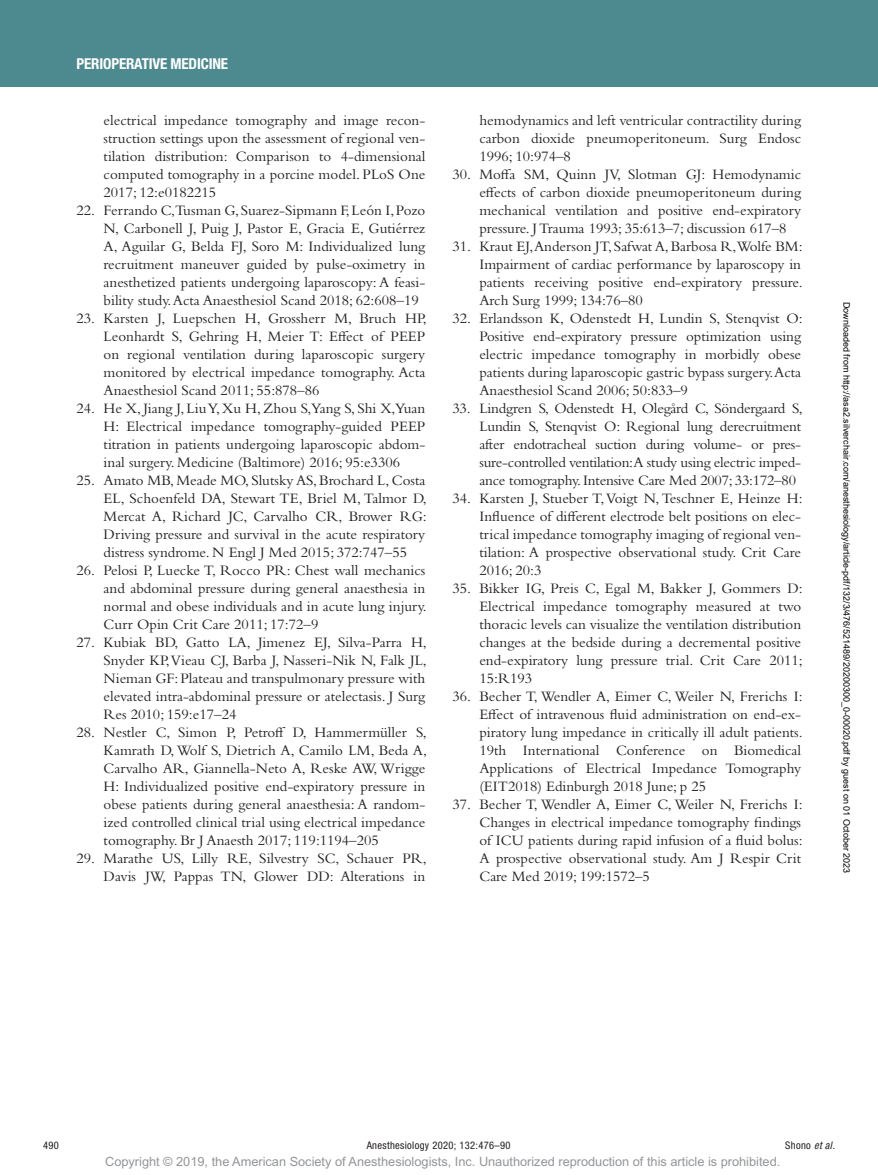
<style>
.page{position:relative;width:878px;height:1175px;background:#fff}
.page>*{position:absolute;margin:0;border:0;box-sizing:border-box;transform-origin:0 0}
.t1{font:15px/18px "Bembo Std";color:#231f20;text-align:justify}
.t2{font:700 condensed 15px "Helvetica Neue LT Std";letter-spacing:-.01em;color:#fff}
.t3{font:12.75px "Arial MT Std";color:#939598}
.t4{font:condensed 10.5px "Helvetica Neue LT Std";letter-spacing:.03em;color:#231f20}
.t5{font:9px "Arial";color:#000}
.s1{font-style:italic}
</style>
<div class="page">
<div style="left:0;top:0;width:878px;height:86px;background:#4d8a90"></div>
<p class="t2" style="left:77px;top:54px;width:153px">PERIOPERATIVE MEDICINE</p>
<p class="t1" style="left:104px;top:111px;width:323px">electrical impedance tomography and image recon&shy;struction settings upon the assessment of regional ven&shy;tilation distribution: Comparison to 4-dimensional computed tomography in a porcine model. PLoS One 2017; 12:e0182215</p>
<p class="t1" style="left:104px;top:201px;width:323px;text-indent:-27px">22. Ferrando C,Tusman G, Suarez-Sipmann F, León I, Pozo N, Carbonell J, Puig J, Pastor E, Gracia E, Gutiérrez A, Aguilar G, Belda FJ, Soro M: Individualized lung recruitment maneuver guided by pulse-oximetry in anesthetized patients undergoing laparoscopy: A feasi&shy;bility study. Acta Anaesthesiol Scand 2018; 62:608–19</p>
<p class="t1" style="left:104px;top:309px;width:325px;text-indent:-27px">23. Karsten J, Luepschen H, Grossherr M, Bruch HP, Leonhardt S, Gehring H, Meier T: Effect of PEEP on regional ventilation during laparoscopic surgery monitored by electrical impedance tomography. Acta Anaesthesiol Scand 2011; 55:878–86</p>
<p class="t1" style="left:104px;top:399px;width:323px;text-indent:-27px">24. He X, Jiang J, Liu Y, Xu H, Zhou S,Yang S, Shi X,Yuan H: Electrical impedance tomography-guided PEEP titration in patients undergoing laparoscopic abdom&shy;inal surgery. Medicine (Baltimore) 2016; 95:e3306</p>
<p class="t1" style="left:104px;top:471px;width:325px;text-indent:-27px">25. Amato MB, Meade MO, Slutsky AS, Brochard L, Costa EL, Schoenfeld DA, Stewart TE, Briel M, Talmor D, Mercat A, Richard JC, Carvalho CR, Brower RG:<br>Driving pressure and survival in the acute respiratory distress syndrome. N Engl J Med 2015; 372:747–55</p>
<p class="t1" style="left:104px;top:561px;width:325px;text-indent:-27px">26. Pelosi P, Luecke T, Rocco PR: Chest wall mechanics and abdominal pressure during general anaesthesia in normal and obese individuals and in acute lung injury.<br>Curr Opin Crit Care 2011; 17:72–9</p>
<p class="t1" style="left:104px;top:633px;width:325px;text-indent:-27px">27. Kubiak BD, Gatto LA, Jimenez EJ, Silva-Parra H, Snyder KP, Vieau CJ, Barba J, Nasseri-Nik N, Falk JL, Nieman GF: Plateau and transpulmonary pressure with elevated intra-abdominal pressure or atelectasis. J Surg Res 2010; 159:e17–24</p>
<p class="t1" style="left:104px;top:723px;width:325px;text-indent:-27px">28. Nestler C, Simon P, Petroff D, Hammermüller S, Kamrath D, Wolf S, Dietrich A, Camilo LM, Beda A, Carvalho AR, Giannella-Neto A, Reske AW, Wrigge H: Individualized positive end-expiratory pressure in obese patients during general anaesthesia: A random&shy;ized controlled clinical trial using electrical impedance tomography. Br J Anaesth 2017; 119:1194–205</p>
<p class="t1" style="left:77px;top:849px;width:352px;text-align:right">29. Marathe US, Lilly RE, Silvestry SC, Schauer PR,<br>Davis JW, Pappas TN, Glower DD: Alterations in</p>
<p class="t1" style="left:479px;top:111px;width:323px">hemodynamics and left ventricular contractility during carbon dioxide pneumoperitoneum. Surg Endosc 1996; 10:974–8</p>
<p class="t1" style="left:479px;top:165px;width:323px;text-indent:-27px">30. Moffa SM, Quinn JV, Slotman GJ: Hemodynamic effects of carbon dioxide pneumoperitoneum during mechanical ventilation and positive end-expiratory pressure. J Trauma 1993; 35:613–7; discussion 617–8</p>
<p class="t1" style="left:479px;top:237px;width:325px;text-indent:-27px">31. Kraut EJ,Anderson JT, Safwat A, Barbosa R,Wolfe BM:<br>Impairment of cardiac performance by laparoscopy in patients receiving positive end-expiratory pressure.<br>Arch Surg 1999; 134:76–80</p>
<p class="t1" style="left:479px;top:309px;width:325px;text-indent:-27px">32. Erlandsson K, Odenstedt H, Lundin S, Stenqvist O:<br>Positive end-expiratory pressure optimization using electric impedance tomography in morbidly obese patients during laparoscopic gastric bypass surgery.Acta Anaesthesiol Scand 2006; 50:833–9</p>
<p class="t1" style="left:479px;top:399px;width:325px;text-indent:-27px">33. Lindgren S, Odenstedt H, Olegård C, Söndergaard S, Lundin S, Stenqvist O: Regional lung derecruitment after endotracheal suction during volume- or pres&shy;sure-controlled ventilation:A study using electric imped&shy;ance tomography. Intensive Care Med 2007; 33:172–80</p>
<p class="t1" style="left:479px;top:489px;width:325px;text-indent:-27px">34. Karsten J, Stueber T, Voigt N, Teschner E, Heinze H:<br>Influence of different electrode belt positions on elec&shy;trical impedance tomography imaging of regional ven&shy;tilation: A prospective observational study. Crit Care 2016; 20:3</p>
<p class="t1" style="left:479px;top:579px;width:325px;text-indent:-27px">35. Bikker IG, Preis C, Egal M, Bakker J, Gommers D:<br>Electrical impedance tomography measured at two thoracic levels can visualize the ventilation distribution changes at the bedside during a decremental positive end-expiratory lung pressure trial. Crit Care 2011; 15:R193</p>
<p class="t1" style="left:479px;top:687px;width:325px;text-indent:-27px">36. Becher T, Wendler A, Eimer C, Weiler N, Frerichs I:<br>Effect of intravenous fluid administration on end-ex&shy;piratory lung impedance in critically ill adult patients.<br>19th International Conference on Biomedical Applications of Electrical Impedance Tomography (EIT2018) Edinburgh 2018 June; p 25</p>
<p class="t1" style="left:479px;top:795px;width:325px;text-indent:-27px">37. Becher T, Wendler A, Eimer C, Weiler N, Frerichs I:<br>Changes in electrical impedance tomography findings of ICU patients during rapid infusion of a fluid bolus:<br>A prospective observational study. Am J Respir Crit Care Med 2019; 199:1572–5</p>
<p class="t5" style="left:850px;top:302px;width:573px;rotate:90deg">Downloaded from http://asa2.silverchair.com/anesthesiology/article-pdf/132/3/476/521489/20200300_0-00020.pdf by guest on 01 October 2023</p>
<p class="t4" style="left:43px;top:1139px;width:174px">490 A</p>
<p class="t4" style="left:372px;top:1139px;width:140px">nesthesiology 2020; 132:476–90</p>
<p class="t4" style="left:785px;top:1139px;width:51px">Shono <span class="s1">et al.</span></p>
<p class="t3" style="left:105px;top:1154px;width:676px">Copyright © 2019, the American Society of Anesthesiologists, Inc. Unauthorized reproduction of this article is prohibited.</p>
</div>
